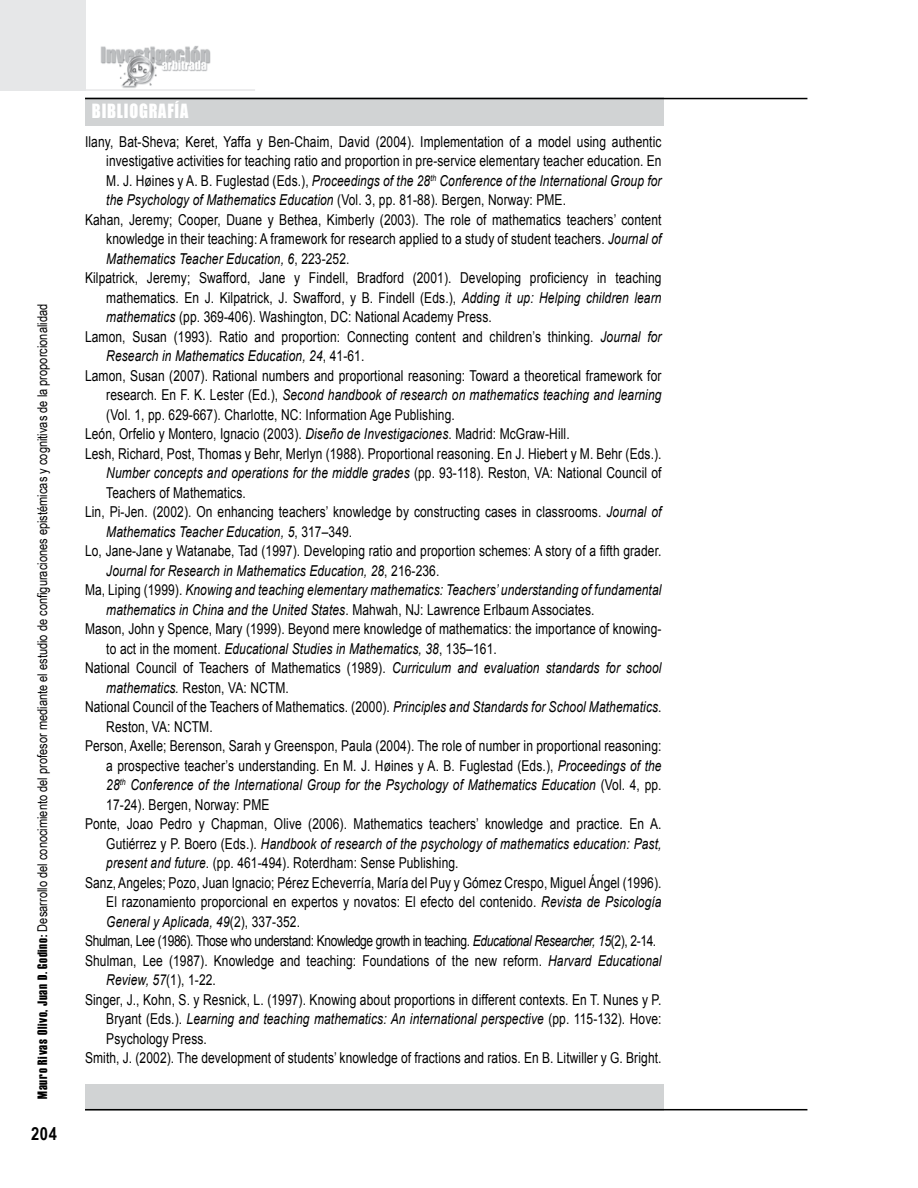
<style>
.page{position:relative;width:918px;height:1188px;background:#fff}
.page>*{position:absolute;margin:0;border:0;box-sizing:border-box;transform-origin:0 0}
.t1{font:18px "Impact";letter-spacing:.05em;color:#fff;scale:.9 1}
.t2{font:700 18px "Arial Narrow";color:#000}
.t3{font:15px "Arial";letter-spacing:.01em;color:#000;scale:.8 1}
.t4{font:italic 15px "Arial";letter-spacing:.01em;color:#000;scale:.8 1}
.t5{font:15px "Arial";letter-spacing:-.03em;color:#000;scale:.8 1}
.t6{font:13.5px "Arial Narrow";color:#000}
.s1{font-family:"Haettenschweiler"}
.s2{font-style:normal}
.s3{font-style:italic}
</style>
<div class="page">
<div style="left:0;top:0;width:86px;height:91px;background:#e6e7e8"></div>
<hr style="left:85px;top:89px;width:170px;height:2px;background:#e6e7e8">
<img style="left:100px;top:46px;width:111px;height:42px">
<div style="left:85px;top:99px;width:578px;height:27px;background:#d1d3d4"></div>
<div style="left:85px;top:1084px;width:578px;height:26px;background:#d1d3d4"></div>
<hr style="left:85px;top:98px;width:722px;height:1px;background:#000">
<hr style="left:85px;top:1109px;width:722px;height:1px;background:#000">
<p class="t6" style="left:33px;top:1099px;width:796px;rotate:-90deg"><span class="s1">Mauro Rivas Olivo, Juan D. Godino:</span> Desarrollo del conocimiento del profesor mediante el estudio de configuraciones epistémicas y cognitivas de la proporcionalidad</p>
<p class="t2" style="left:31px;top:1120px;width:27px">204</p>
<p class="t1" style="left:129px;top:97px;width:11px">OGRAFÍA</p>
<p class="t1" style="left:92px;top:97px;width:109px">BIBIBLLIIOGRAFIA</p>
<p class="t3" style="left:85px;top:132px;width:722px">Ilany, Bat-Sheva; Keret, Yaffa y Ben-Chaim, David (2004). Implementation of a model using authentic</p>
<p class="t3" style="left:106px;top:151px;width:695px">investigative activities for teaching ratio and proportion in pre-service elementary teacher education. En</p>
<p class="t4" style="left:106px;top:171px;width:696px"><span class="s2">M. J. Høines y A. B. Fuglestad (Eds.),</span> Proceedings of the 28<sup>th</sup> Conference of the International Group for</p>
<p class="t4" style="left:106px;top:191px;width:576px">the Psychology of Mathematics Education <span class="s2">(Vol. 3, pp. 81-88). Bergen, Norway: PME.</span></p>
<p class="t3" style="left:85px;top:210px;width:722px">Kahan, Jeremy; Cooper, Duane y Bethea, Kimberly (2003). The role of mathematics teachers’ content</p>
<p class="t3" style="left:106px;top:229px;width:696px">knowledge in their teaching: A framework for research applied to a study of student teachers. <span class="s3">Journal of</span></p>
<p class="t4" style="left:106px;top:249px;width:306px">Mathematics Teacher Education, 6<span class="s2">, 223-252.</span></p>
<p class="t3" style="left:85px;top:268px;width:722px">Kilpatrick, Jeremy; Swafford, Jane y Findell, Bradford (2001). Developing proficiency in teaching</p>
<p class="t3" style="left:106px;top:288px;width:696px">mathematics. En J. Kilpatrick, J. Swafford, y B. Findell (Eds.), <span class="s3">Adding it up: Helping children learn</span></p>
<p class="t3" style="left:106px;top:307px;width:483px"><span class="s3">mathematics</span> (pp. 369-406). Washington, DC: National Academy Press.</p>
<p class="t3" style="left:85px;top:327px;width:722px">Lamon, Susan (1993). Ratio and proportion: Connecting content and children’s thinking. <span class="s3">Journal for</span></p>
<p class="t4" style="left:106px;top:347px;width:324px">Research in Mathematics Education, 24<span class="s2">, 41-61.</span></p>
<p class="t3" style="left:85px;top:366px;width:722px">Lamon, Susan (2007). Rational numbers and proportional reasoning: Toward a theoretical framework for</p>
<p class="t4" style="left:106px;top:386px;width:696px"><span class="s2">research. En F. K. Lester (Ed.),</span> Second handbook of research on mathematics teaching and learning</p>
<p class="t3" style="left:106px;top:405px;width:437px">(Vol. 1, pp. 629-667). Charlotte, NC: Information Age Publishing.</p>
<p class="t3" style="left:85px;top:424px;width:607px">León, Orfelio y Montero, Ignacio (2003). <span class="s3">Diseño de Investigaciones</span>. Madrid: McGraw-Hill.</p>
<p class="t3" style="left:85px;top:444px;width:722px">Lesh, Richard, Post, Thomas y Behr, Merlyn (1988). Proportional reasoning. En J. Hiebert y M. Behr (Eds.).</p>
<p class="t4" style="left:106px;top:464px;width:696px">Number concepts and operations for the middle grades <span class="s2">(pp. 93-118). Reston, VA: National Council of</span></p>
<p class="t3" style="left:106px;top:483px;width:176px">Teachers of Mathematics.</p>
<p class="t3" style="left:85px;top:502px;width:722px">Lin, Pi-Jen. (2002). On enhancing teachers’ knowledge by constructing cases in classrooms. <span class="s3">Journal of</span></p>
<p class="t4" style="left:106px;top:522px;width:309px">Mathematics Teacher Education, 5<span class="s2">, 317–349.</span></p>
<p class="t3" style="left:85px;top:541px;width:722px">Lo, Jane-Jane y Watanabe, Tad (1997). Developing ratio and proportion schemes: A story of a fifth grader.</p>
<p class="t4" style="left:106px;top:561px;width:418px">Journal for Research in Mathematics Education, 28<span class="s2">, 216-236.</span></p>
<p class="t4" style="left:85px;top:581px;width:722px"><span class="s2">Ma, Liping (1999).</span> Knowing and teaching elementary mathematics: Teachers’ understanding of fundamental</p>
<p class="t3" style="left:106px;top:600px;width:612px"><span class="s3">mathematics in China and the United States</span>. Mahwah, NJ: Lawrence Erlbaum Associates.</p>
<p class="t3" style="left:85px;top:619px;width:722px">Mason, John y Spence, Mary (1999). Beyond mere knowledge of mathematics: the importance of knowing-</p>
<p class="t4" style="left:106px;top:639px;width:490px"><span class="s2">to act in the moment.</span> Educational Studies in Mathematics, 38<span class="s2">, 135–161.</span></p>
<p class="t3" style="left:85px;top:658px;width:722px">National Council of Teachers of Mathematics (1989). <span class="s3">Curriculum and evaluation standards for school</span></p>
<p class="t3" style="left:106px;top:678px;width:230px"><span class="s3">mathematics.</span> Reston, VA: NCTM.</p>
<p class="t3" style="left:85px;top:697px;width:722px">National Council of the Teachers of Mathematics. (2000). <span class="s3">Principles and Standards for School Mathematics</span>.</p>
<p class="t3" style="left:106px;top:717px;width:134px">Reston, VA: NCTM.</p>
<p class="t3" style="left:85px;top:736px;width:722px">Person, Axelle; Berenson, Sarah y Greenspon, Paula (2004). The role of number in proportional reasoning:</p>
<p class="t3" style="left:106px;top:756px;width:696px">a prospective teacher’s understanding. En M. J. Høines y A. B. Fuglestad (Eds.), <span class="s3">Proceedings of the</span></p>
<p class="t4" style="left:106px;top:776px;width:696px">28<sup>th</sup> Conference of the International Group for the Psychology of Mathematics Education <span class="s2">(Vol. 4, pp.</span></p>
<p class="t3" style="left:106px;top:795px;width:205px">17-24). Bergen, Norway: PME</p>
<p class="t3" style="left:85px;top:814px;width:722px">Ponte, Joao Pedro y Chapman, Olive (2006). Mathematics teachers’ knowledge and practice. En A.</p>
<p class="t4" style="left:106px;top:834px;width:696px"><span class="s2">Gutiérrez y P. Boero (Eds.).</span> Handbook of research of the psychology of mathematics education: Past,</p>
<p class="t3" style="left:106px;top:853px;width:442px"><span class="s3">present and future</span>. (pp. 461-494). Roterdham: Sense Publishing.</p>
<p class="t3" style="left:85px;top:873px;width:722px">Sanz, Angeles; Pozo, Juan Ignacio; Pérez Echeverría, María del Puy y Gómez Crespo, Miguel Ángel (1996).</p>
<p class="t3" style="left:106px;top:892px;width:696px">El razonamiento proporcional en expertos y novatos: El efecto del contenido. <span class="s3">Revista de Psicología</span></p>
<p class="t4" style="left:106px;top:912px;width:244px">General y Aplicada, 49<span class="s2">(2), 337-352.</span></p>
<p class="t5" style="left:85px;top:931px;width:716px">Shulman, Lee (1986). Those who understand: Knowledge growth in teaching. <span class="s3">Educational Researcher, 15</span>(2), 2-14.</p>
<p class="t3" style="left:85px;top:951px;width:722px">Shulman, Lee (1987). Knowledge and teaching: Foundations of the new reform. <span class="s3">Harvard Educational</span></p>
<p class="t4" style="left:106px;top:971px;width:139px">Review, 57<span class="s2">(1), 1-22.</span></p>
<p class="t3" style="left:85px;top:990px;width:722px">Singer, J., Kohn, S. y Resnick, L. (1997). Knowing about proportions in different contexts. En T. Nunes y P.</p>
<p class="t4" style="left:106px;top:1010px;width:696px"><span class="s2">Bryant (Eds.).</span> Learning and teaching mathematics: An international perspective <span class="s2">(pp. 115-132). Hove:</span></p>
<p class="t3" style="left:106px;top:1029px;width:127px">Psychology Press.</p>
<p class="t3" style="left:85px;top:1048px;width:722px">Smith, J. (2002). The development of students’ knowledge of fractions and ratios. En B. Litwiller y G. Bright.</p>
</div>
